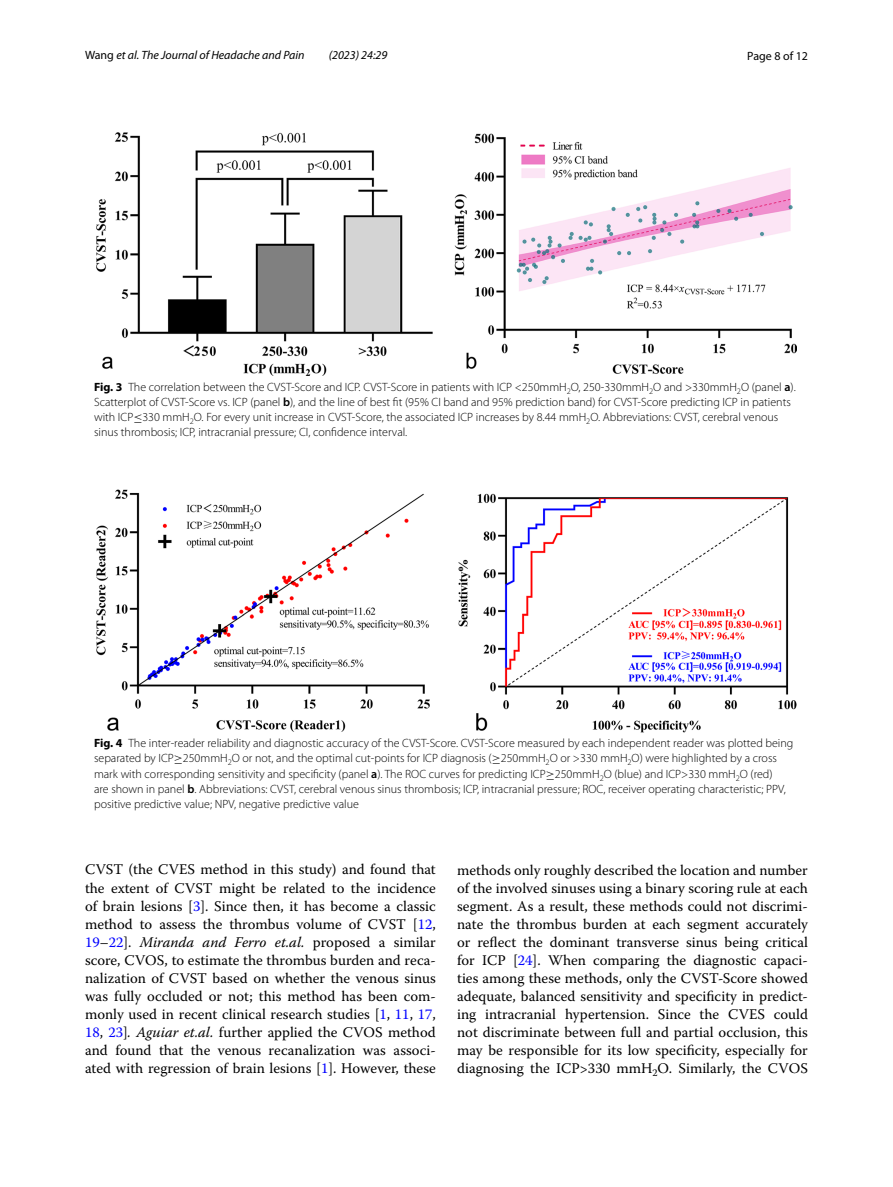
<style>
.page{position:relative;width:893px;height:1187px;background:#fff}
.page>*{position:absolute;margin:0;border:0;box-sizing:border-box;transform-origin:0 0}
.t1{font:14.7px/18px "Warnock Pro";color:#000;text-align:justify}
.t2{font:300 12px/15px "Myriad Pro";color:#000}
.t3{font:italic 12px "Myriad Pro";color:#000}
.t4{font:12px "Myriad Pro";color:#000}
.s1{font-style:normal}
.s2{font-weight:700}
.s3{font-weight:600}
.s4{font-family:"MTSY";font-weight:400}
.s5{color:#00f}
.s6{font-style:italic}
</style>
<div class="page">
<img style="left:96px;top:133px;width:701px;height:243px">
<img style="left:96px;top:489px;width:701px;height:243px">
<p class="t3" style="left:85px;top:48px;width:221px"><span class="s1">Wang</span> et al. The Journal of Headache and Pain</p>
<p class="t3" style="left:329px;top:48px;width:60px">(2023) 24:29</p>
<p class="t4" style="left:747px;top:48px;width:62px">Page 8 of 12</p>
<p class="t2" style="left:94px;top:380px;width:703px"><span class="s2">Fig. 3</span> The correlation between the CVST-Score and ICP. CVST-Score in patients with ICP &lt;250mmH<sub>2</sub>O, 250-330mmH<sub>2</sub>O and &gt;330mmH<sub>2</sub>O (panel <span class="s3">a</span>).<br>Scatterplot of CVST-Score vs. ICP (panel <span class="s3">b</span>), and the line of best fit (95% CI band and 95% prediction band) for CVST-Score predicting ICP in patients with ICP<span class="s4">≤</span>330 mmH<sub>2</sub>O. For every unit increase in CVST-Score, the associated ICP increases by 8.44 mmH<sub>2</sub>O. Abbreviations: CVST, cerebral venous sinus thrombosis; ICP, intracranial pressure; CI, confidence interval.</p>
<p class="t2" style="left:94px;top:736px;width:701px"><span class="s2">Fig. 4</span> The inter-reader reliability and diagnostic accuracy of the CVST-Score. CVST-Score measured by each independent reader was plotted being separated by ICP<span class="s4">≥</span>250mmH<sub>2</sub>O or not, and the optimal cut-points for ICP diagnosis (<span class="s4">≥</span>250mmH<sub>2</sub>O or &gt;330 mmH<sub>2</sub>O) were highlighted by a cross mark with corresponding sensitivity and specificity (panel <span class="s3">a</span>). The ROC curves for predicting ICP<span class="s4">≥</span>250mmH<sub>2</sub>O (blue) and ICP&gt;330 mmH<sub>2</sub>O (red)<br>are shown in panel <span class="s3">b</span>. Abbreviations: CVST, cerebral venous sinus thrombosis; ICP, intracranial pressure; ROC, receiver operating characteristic; PPV, positive predictive value; NPV, negative predictive value</p>
<p class="t1" style="left:85px;top:860px;width:352px">CVST (the CVES method in this study) and found that the extent of CVST might be related to the incidence of brain lesions [<span class="s5">3</span>]. Since then, it has become a classic method to assess the thrombus volume of CVST [<span class="s5">12</span>, <span class="s5">19</span>–<span class="s5">22</span>]. <span class="s6">Miranda and Ferro et.al.</span> proposed a similar score, CVOS, to estimate the thrombus burden and reca&shy;nalization of CVST based on whether the venous sinus was fully occluded or not; this method has been com&shy;monly used in recent clinical research studies [<span class="s5">1</span>, <span class="s5">11</span>, <span class="s5">17</span>, <span class="s5">18</span>, <span class="s5">23</span>]<span class="s6">. Aguiar et.al.</span> further applied the CVOS method and found that the venous recanalization was associ&shy;ated with regression of brain lesions [<span class="s5">1</span>]. However, these</p>
<p class="t1" style="left:457px;top:860px;width:352px">methods only roughly described the location and number of the involved sinuses using a binary scoring rule at each segment. As a result, these methods could not discrimi&shy;nate the thrombus burden at each segment accurately or reflect the dominant transverse sinus being critical for ICP [<span class="s5">24</span>]. When comparing the diagnostic capaci&shy;ties among these methods, only the CVST-Score showed adequate, balanced sensitivity and specificity in predict&shy;ing intracranial hypertension. Since the CVES could not discriminate between full and partial occlusion, this may be responsible for its low specificity, especially for diagnosing the ICP&gt;330 mmH<sub>2</sub>O. Similarly, the CVOS</p>
</div>
